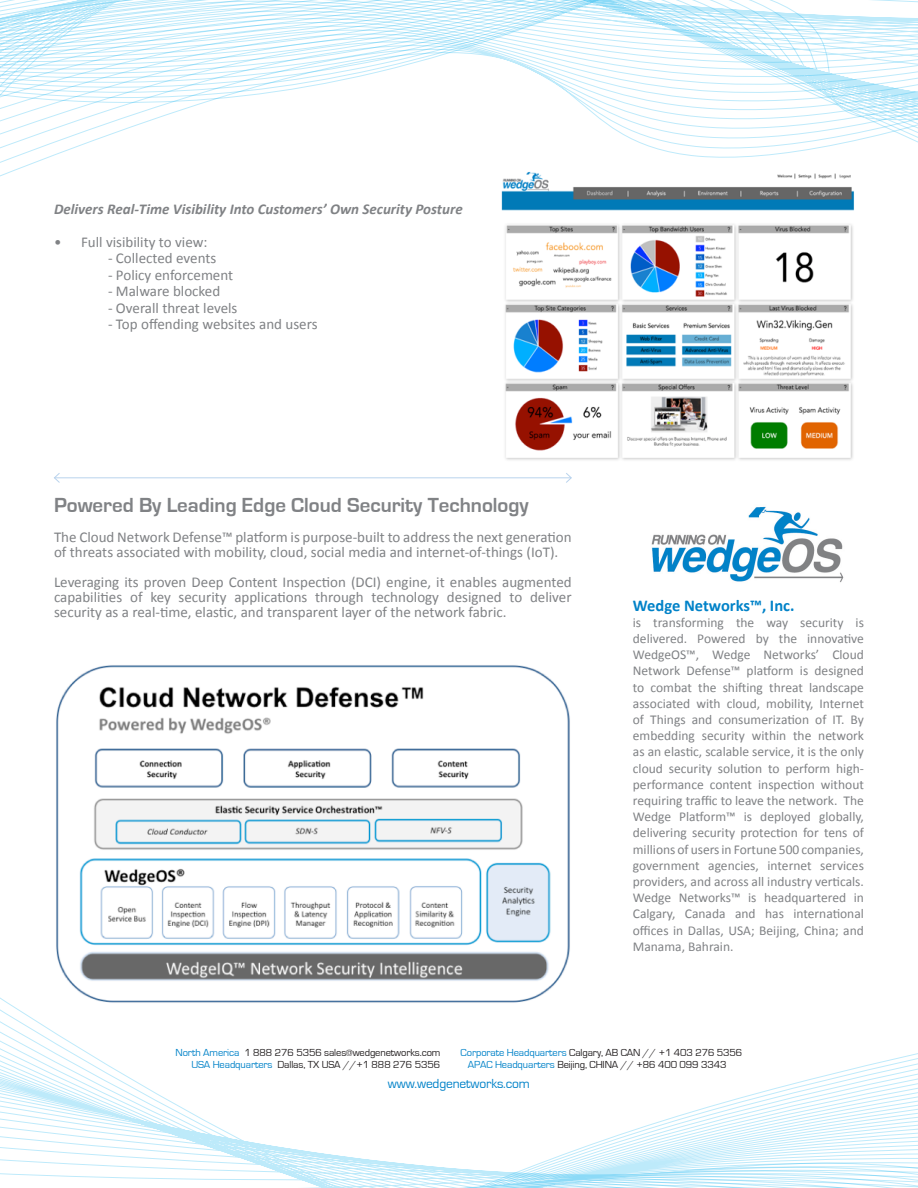
<style>
.page{position:relative;width:918px;height:1188px;background:#fff}
.page>*{position:absolute;margin:0;border:0;box-sizing:border-box;transform-origin:0 0}
.t1{font:700 21px "Eurostile";color:#808285}
.t2{font:700 16.5px "Calibri";color:#0082c8}
.t3{font:15px/15px "Calibri";color:#808285}
.t4{font:italic 700 15px "Calibri";color:#808285}
.t5{font:13.5px/16.2px "Calibri";color:#808285;text-align:justify}
.t6{font:13.5px "Eurostile";letter-spacing:-.01em;color:#0082c8}
.t7{font:10.5px "Eurostile";letter-spacing:-.01em;color:#231f20}
.s1{color:#0082c8}
</style>
<div class="page">
<svg style="left:0;top:997px;width:918px;height:191px"></svg>
<img style="left:651px;top:506px;width:193px;height:77px">
<svg style="left:0;top:0;width:918px;height:177px"></svg>
<img style="left:497px;top:163px;width:362px;height:297px">
<img style="left:54px;top:665px;width:518px;height:339px">
<hr style="left:54px;top:478px;width:517px;height:1px;background:#b9d3ed">
<svg style="left:54px;top:473px;width:6px;height:10px"></svg>
<svg style="left:565px;top:473px;width:7px;height:10px"></svg>
<p class="t4" style="left:54px;top:199px;width:410px">Delivers Real-Time Visibility Into Customers’ Own Security Posture</p>
<p class="t3" style="left:54px;top:234px;width:155px">• Full visibility to view:</p>
<p class="t3" style="left:108px;top:251px;width:110px">- Collected events</p>
<p class="t3" style="left:108px;top:267px;width:127px">- Policy enforcement</p>
<p class="t3" style="left:108px;top:284px;width:114px">- Malware blocked</p>
<p class="t3" style="left:108px;top:300px;width:131px">- Overall threat levels</p>
<p class="t3" style="left:108px;top:317px;width:211px">- Top offending websites and users</p>
<p class="t1" style="left:54px;top:493px;width:476px">Powered By Leading Edge Cloud Security Technology</p>
<p class="t3" style="left:54px;top:529px;width:519px">The Cloud Network Defense™ platform is purpose-built to address the next generation of threats associated with mobility, cloud, social media and internet-of-things (IoT).</p>
<p class="t3" style="left:54px;top:574px;width:519px;text-align:justify">Leveraging its proven Deep Content Inspection (DCI) engine, it enables augmented capabilities of key security applications through technology designed to deliver security as a real-time, elastic, and transparent layer of the network fabric.</p>
<p class="t2" style="left:633px;top:595px;width:163px">Wedge Networks™, Inc.</p>
<p class="t5" style="left:633px;top:614px;width:233px">is transforming the way security is delivered. Powered by the innovative WedgeOS™, Wedge Networks’ Cloud Network Defense™ platform is designed to combat the shifting threat landscape associated with cloud, mobility, Internet of Things and consumerization of IT. By embedding security within the network as an elastic, scalable service, it is the only cloud security solution to perform high&shy;performance content inspection without requiring traffic to leave the network. The Wedge Platform™ is deployed globally, delivering security protection for tens of millions of users in Fortune 500 companies, government agencies, internet services providers, and across all industry verticals.<br>Wedge Networks™ is headquartered in Calgary, Canada and has international offices in Dallas, USA; Beijing, China; and Manama, Bahrain.</p>
<p class="t7" style="left:176px;top:1047px;width:267px"><span class="s1">North America</span> 1 888 276 5356 sales@wedgenetworks.com</p>
<p class="t7" style="left:461px;top:1047px;width:283px"><span class="s1">Corporate Headquarters</span> Calgary, AB CAN // +1 403 276 5356</p>
<p class="t7" style="left:191px;top:1059px;width:250px"><span class="s1">USA Headquarters</span> Dallas, TX USA //+1 888 276 5356</p>
<p class="t7" style="left:468px;top:1059px;width:260px"><span class="s1">APAC Headquarters</span> Beijing, CHINA // +86 400 099 3343</p>
<p class="t6" style="left:388px;top:1076px;width:144px">www.wedgenetworks.com</p>
</div>
